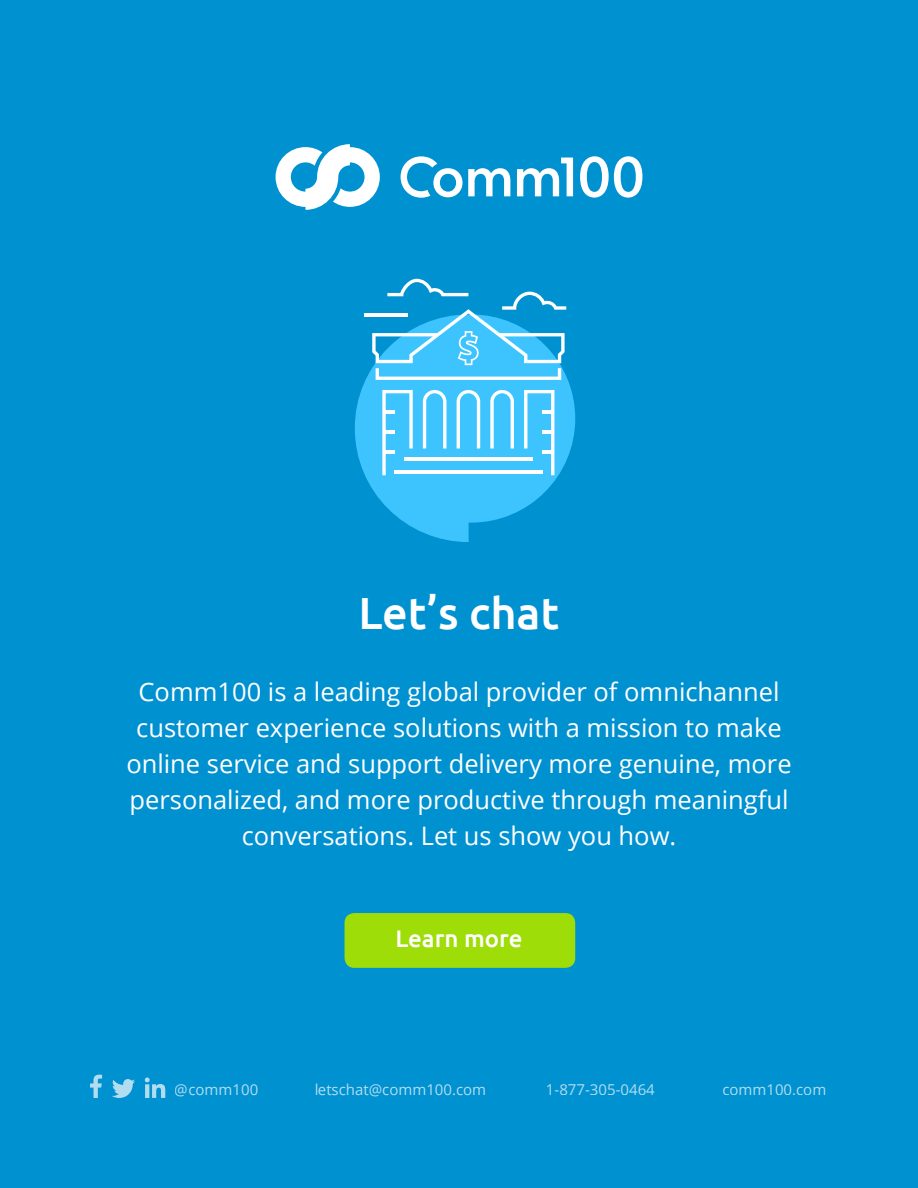
<style>
.page{position:relative;width:918px;height:1188px;background:#0091d1}
.page>*{position:absolute;margin:0;border:0;box-sizing:border-box;transform-origin:0 0}
.t1{font:500 45px "Ubuntu";color:#fff}
.t2{font:25.5px/36px "Open Sans";color:#fff;text-align:center}
.t3{font:500 24px "Ubuntu";color:#fff}
.t4{font:15px "Open Sans";color:#fff}
</style>
<div class="page">
<svg style="left:355px;top:316px;width:220px;height:226px;fill:#3dc4ff"></svg>
<div style="left:345px;top:913px;width:230px;height:55px;background:#9fdd09;border-radius:10px"></div>
<svg style="left:90px;top:1075px;width:12px;height:23px"></svg>
<svg style="left:112px;top:1079px;width:23px;height:19px"></svg>
<svg style="left:145px;top:1077px;width:20px;height:21px"></svg>
<svg style="left:276px;top:144px;width:104px;height:66px"></svg>
<svg style="left:517px;top:158px;width:56px;height:38px"></svg>
<svg style="left:580px;top:156px;width:62px;height:42px"></svg>
<svg style="left:401px;top:156px;width:109px;height:42px"></svg>
<svg style="left:490px;top:390px;width:24px;height:59px"></svg>
<svg style="left:457px;top:390px;width:23px;height:59px"></svg>
<svg style="left:423px;top:390px;width:23px;height:59px"></svg>
<hr style="left:404px;top:457px;width:129px;height:3px;background:#fff">
<hr style="left:394px;top:470px;width:149px;height:4px;background:#fff">
<svg style="left:382px;top:390px;width:31px;height:85px;background:#74d4ff"></svg>
<hr style="left:384px;top:450px;width:10px;height:4px;background:#fff">
<svg style="left:524px;top:390px;width:30px;height:85px;background:#73d4ff"></svg>
<hr style="left:543px;top:450px;width:10px;height:4px;background:#fff">
<hr style="left:364px;top:313px;width:44px;height:3px;background:#fff">
<svg style="left:372px;top:279px;width:194px;height:101px"></svg>
<h1 class="t1" style="left:359px;top:584px;width:202px">Let’s chat</h1>
<p class="t2" style="left:126px;top:673px;width:667px">Comm100 is a leading global provider of omnichannel customer experience solutions with a mission to make online service and support delivery more genuine, more personalized, and more productive through meaningful conversations. Let us show you how.</p>
<p class="t4" style="left:175px;top:1079px;width:85px">@comm100</p>
<p class="t3" style="left:396px;top:924px;width:128px">Learn more</p>
<p class="t4" style="left:314px;top:1079px;width:174px">letschat@comm100.com</p>
<p class="t4" style="left:546px;top:1079px;width:110px">1-877-305-0464</p>
<p class="t4" style="left:722px;top:1079px;width:105px">comm100.com</p>
</div>
